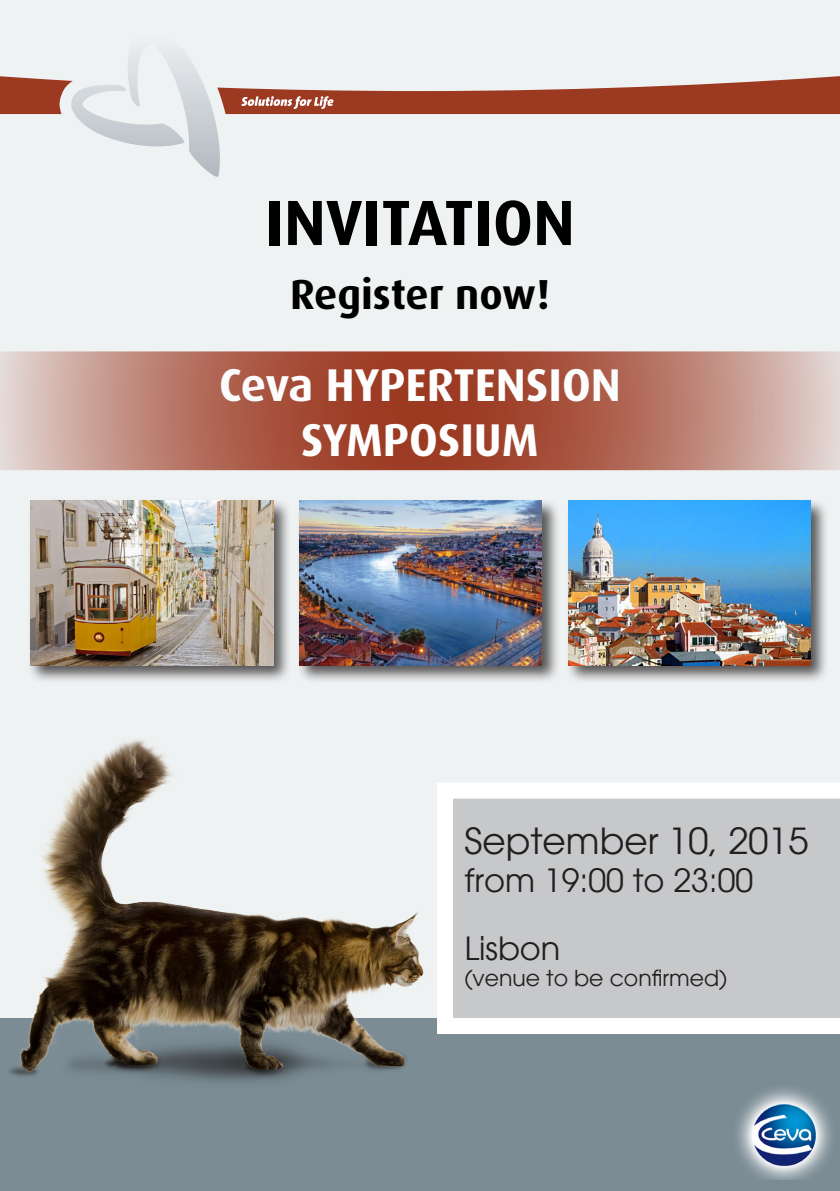
<style>
.page{position:relative;width:840px;height:1191px;background:#fff}
.page>*{position:absolute;margin:0;border:0;box-sizing:border-box;transform-origin:0 0}
.t1{font:700 64px "Dax";color:#000}
.t2{font:700 46px/55.2px "Dax";color:#fff;text-align:center}
.t3{font:700 42px "Dax";color:#000}
.t4{font:36px "Avant Garde";color:#231f20}
.t5{font:32px "Avant Garde";color:#231f20}
.t6{font:22px "Avant Garde";color:#231f20}
</style>
<div class="page">
<div style="left:0;top:0;width:839px;height:1018px;background:#eff2f3"></div>
<svg style="left:0;top:57px;width:839px;height:120px"></svg>
<svg style="left:0;top:351px;width:839px;height:119px;background:#b67464"></svg>
<div style="left:0;top:1018px;width:839px;height:173px;background:#7b8c95"></div>
<img style="left:9px;top:739px;width:415px;height:343px">
<div style="left:27px;top:497px;width:265px;height:187px;background:#231f20;opacity:.75"></div>
<img style="left:30px;top:500px;width:243px;height:165px">
<div style="left:296px;top:497px;width:264px;height:187px;background:#231f20;opacity:.75"></div>
<img style="left:299px;top:500px;width:242px;height:165px">
<div style="left:565px;top:497px;width:263px;height:187px;background:#231f20;opacity:.75"></div>
<img style="left:568px;top:500px;width:241px;height:165px">
<svg style="left:437px;top:783px;width:402px;height:251px;background:#d0d0d2"></svg>
<img style="left:737px;top:1089px;width:95px;height:90px">
<p class="t1" style="left:265px;top:186px;width:311px">INVITATION</p>
<p class="t3" style="left:290px;top:271px;width:261px">Register now!</p>
<p class="t2" style="left:219px;top:357px;width:403px">Ceva HYPERTENSION<br>SYMPOSIUM</p>
<p class="t4" style="left:464px;top:819px;width:345px">September 10, 2015</p>
<p class="t5" style="left:464px;top:861px;width:290px">from 19:00 to 23:00</p>
<p class="t5" style="left:464px;top:929px;width:97px">Lisbon</p>
<p class="t6" style="left:464px;top:965px;width:264px">(venue to be confirmed)</p>
</div>
